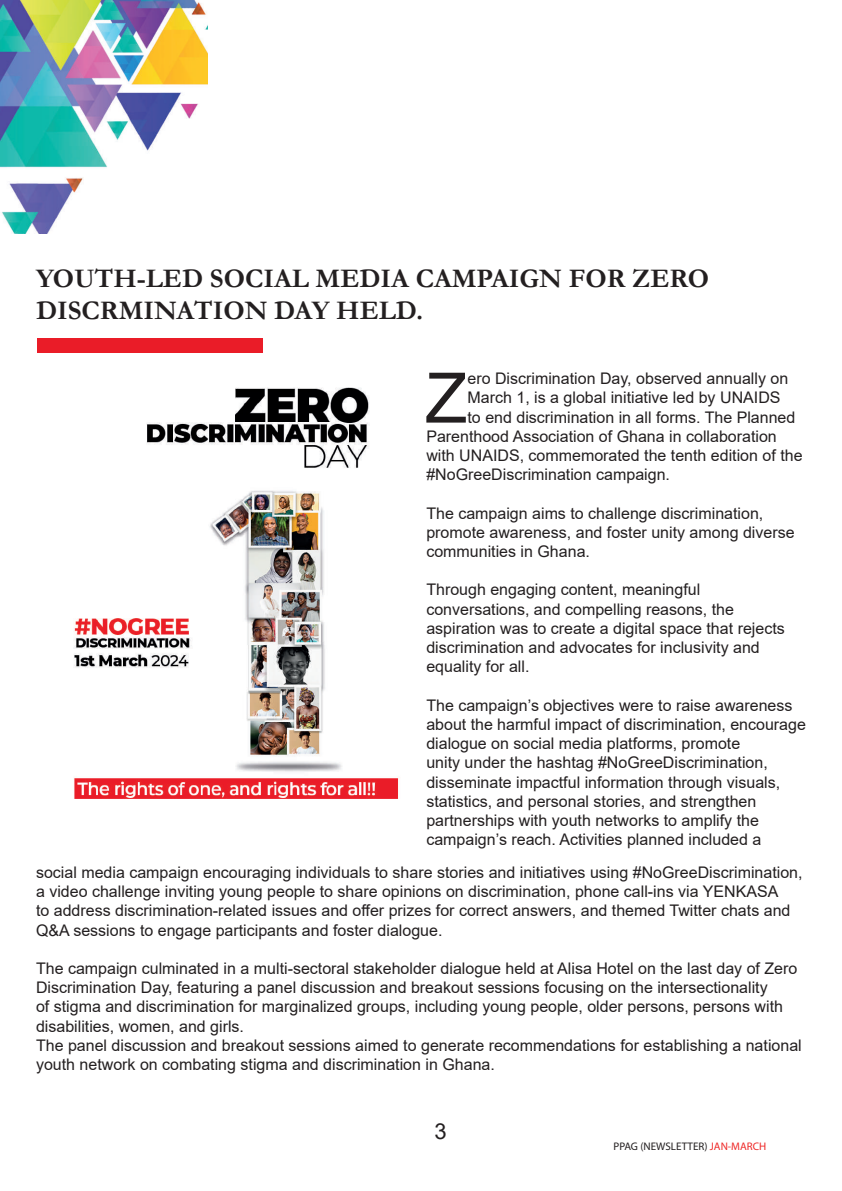
<style>
.page{position:relative;width:842px;height:1191px;background:#fff}
.page>*{position:absolute;margin:0;border:0;box-sizing:border-box;transform-origin:0 0}
.t1{font:69.6px "Arial";color:#231f20}
.t2{font:700 27px/32.4px "Garamond";color:#231f20}
.t3{font:22px "Arial";color:#231f20}
.t4{font:16px/19.2px "Arial";color:#231f20}
.t5{font:11px "Myriad Pro";color:#231f20}
.s1{color:#ee2827}
</style>
<div class="page">
<img style="left:0;top:0;width:207px;height:234px">
<img style="left:73px;top:387px;width:326px;height:412px">
<div style="left:37px;top:338px;width:225px;height:15px;background:#ea1c28"></div>
<h2 class="t2" style="left:36px;top:262px;width:675px">YOUTH-LED SOCIAL MEDIA CAMPAIGN FOR ZERO<br>DISCRMINATION DAY HELD.</h2>
<h1 class="t1" style="left:425px;top:350px;width:44px">Z</h1>
<p class="t4" style="left:467px;top:369px;width:322px">ero Discrimination Day, observed annually on</p>
<p class="t4" style="left:467px;top:388px;width:314px">March 1, is a global initiative led by UNAIDS</p>
<p class="t4" style="left:467px;top:407px;width:329px">to end discrimination in all forms. The Planned</p>
<p class="t4" style="left:426px;top:426px;width:352px">Parenthood Association of Ghana in collaboration</p>
<p class="t4" style="left:426px;top:446px;width:378px">with UNAIDS, commemorated the tenth edition of the</p>
<p class="t4" style="left:426px;top:465px;width:245px">#NoGreeDiscrimination campaign.</p>
<p class="t4" style="left:426px;top:503px;width:370px">The campaign aims to challenge discrimination, promote awareness, and foster unity among diverse communities in Ghana.</p>
<p class="t4" style="left:426px;top:580px;width:360px">Through engaging content, meaningful conversations, and compelling reasons, the aspiration was to create a digital space that rejects discrimination and advocates for inclusivity and equality for all.</p>
<p class="t4" style="left:426px;top:695px;width:381px">The campaign’s objectives were to raise awareness about the harmful impact of discrimination, encourage dialogue on social media platforms, promote<br>unity under the hashtag #NoGreeDiscrimination, disseminate impactful information through visuals, statistics, and personal stories, and strengthen partnerships with youth networks to amplify the campaign’s reach. Activities planned included a</p>
<p class="t4" style="left:36px;top:862px;width:768px">social media campaign encouraging individuals to share stories and initiatives using #NoGreeDiscrimination, a video challenge inviting young people to share opinions on discrimination, phone call-ins via YENKASA<br>to address discrimination-related issues and offer prizes for correct answers, and themed Twitter chats and Q&amp;A sessions to engage participants and foster dialogue.</p>
<p class="t4" style="left:36px;top:958px;width:767px">The campaign culminated in a multi-sectoral stakeholder dialogue held at Alisa Hotel on the last day of Zero Discrimination Day, featuring a panel discussion and breakout sessions focusing on the intersectionality<br>of stigma and discrimination for marginalized groups, including young people, older persons, persons with disabilities, women, and girls.<br>The panel discussion and breakout sessions aimed to generate recommendations for establishing a national youth network on combating stigma and discrimination in Ghana.</p>
<h3 class="t3" style="left:434px;top:1115px;width:14px">3</h3>
<p class="t5" style="left:614px;top:1139px;width:154px">PPAG (NEWSLETTER) <span class="s1">JAN-MARCH</span></p>
</div>
